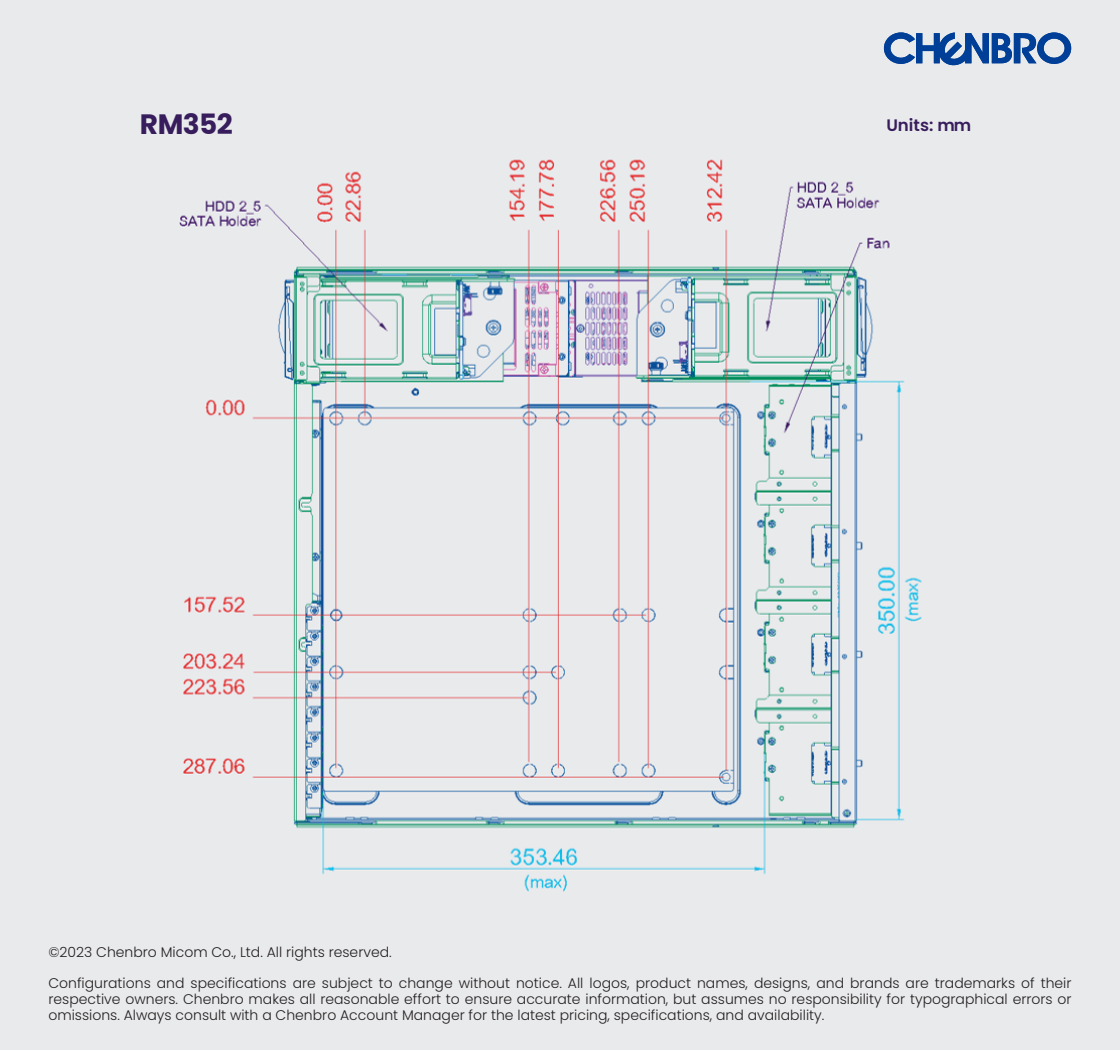
<style>
.page{position:relative;width:1120px;height:1050px;background:#e9eaec}
.page>*{position:absolute;margin:0;border:0;box-sizing:border-box;transform-origin:0 0}
.t1{font:700 28px "Poppins";letter-spacing:-.02em;color:#381d5d}
.t2{font:600 16.62px "Poppins";color:#381d5d}
.t3{font:300 14px/15.8px "Poppins";color:#231f20;text-align:justify}
</style>
<div class="page">
<img style="left:179px;top:159px;width:743px;height:733px">
<svg style="left:884px;top:32px;width:187px;height:34px"></svg>
<h1 class="t1" style="left:140px;top:108px;width:94px">RM352</h1>
<p class="t2" style="left:886px;top:116px;width:86px">Units: mm</p>
<p class="t3" style="left:48px;top:944px;width:345px">©2023 Chenbro Micom Co., Ltd. All rights reserved.</p>
<p class="t3" style="left:48px;top:976px;width:1025px">Configurations and specifications are subject to change without notice. All logos, product names, designs, and brands are trademarks of their respective owners. Chenbro makes all reasonable effort to ensure accurate information, but assumes no responsibility for typographical errors or omissions. Always consult with a Chenbro Account Manager for the latest pricing, specifications, and availability.</p>
</div>
